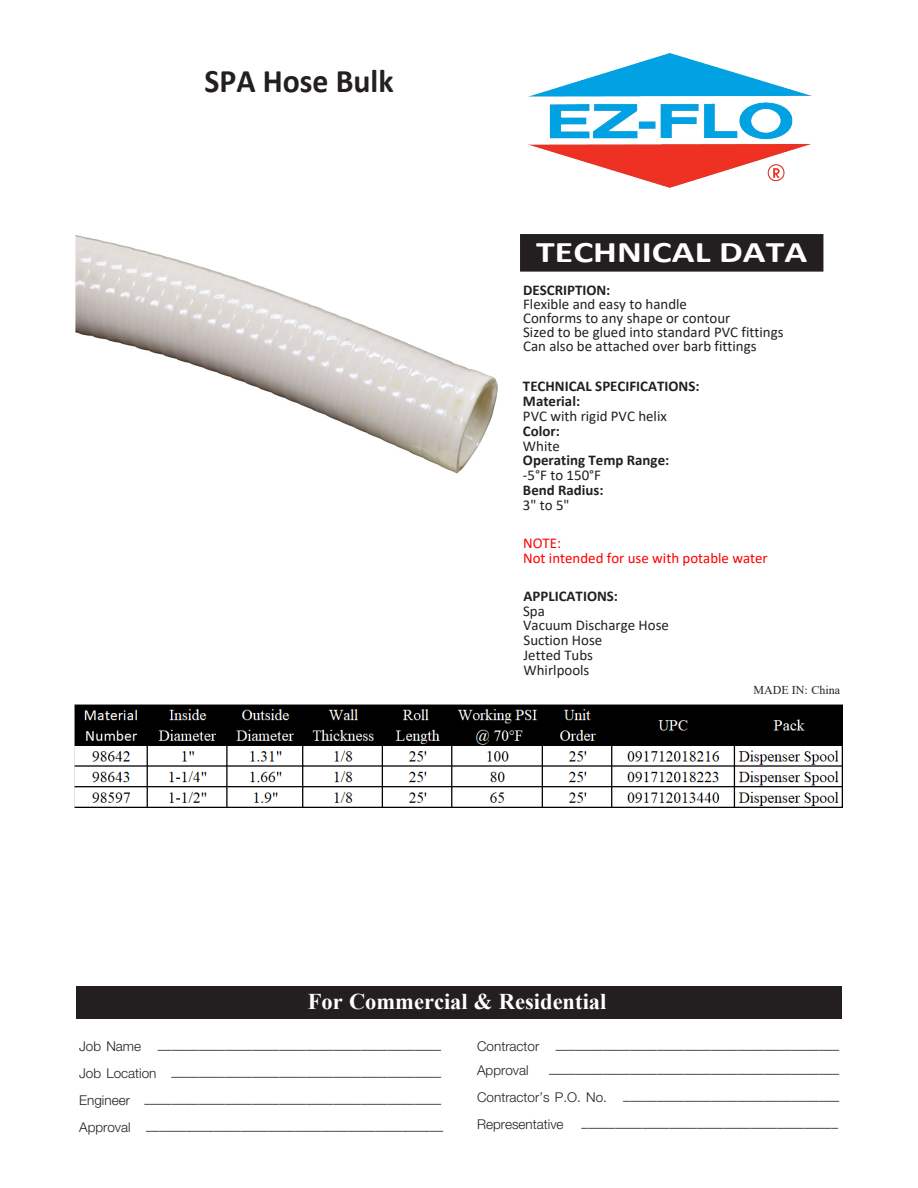
<style>
.page{position:relative;width:918px;height:1188px;background:#fff}
.page>*{position:absolute;margin:0;border:0;box-sizing:border-box;transform-origin:0 0}
.t1{font:700 33px "Calibri";color:#231f20;scale:.96 1}
.t2{font:700 30px "Calibri";color:#fff;scale:1.26 1}
.t3{font:700 22.5px "Times New Roman";color:#fff}
.t4{font:14.85px/14.9px "Calibri";color:#231f20}
.t5{font:700 14.85px/14.9px "Calibri";color:#231f20}
.t6{font:14.85px/14.9px "Calibri";color:#f00}
.t7{font:700 14.85px "Calibri";color:#231f20}
.t8{font:300 13.5px/27.3px "Helvetica Neue LT Std";color:#231f20}
.t9{font:12px "Times New Roman";color:#231f20}
.s1{font-style:inherit}
.s2{font-weight:400}
</style>
<div class="page">
<div style="left:520px;top:234px;width:303px;height:37px;background:#231f20"></div>
<img style="left:528px;top:54px;width:284px;height:134px">
<div style="left:76px;top:987px;width:765px;height:32px;background:#231f20"></div>
<img style="left:76px;top:235px;width:422px;height:239px">
<img style="left:74px;top:704px;width:768px;height:103px">
<h1 class="t1" style="left:204px;top:58px;width:199px">SPA Hose Bulk</h1>
<h2 class="t2" style="left:536px;top:233px;width:217px">TECHNICAL DATA</h2>
<p class="t5" style="left:523px;top:283px;width:89px">DESCRIPTION:</p>
<p class="t4" style="left:523px;top:297px;width:262px;line-height:14px">Flexible and easy to handle<br>Conforms to any shape or contour<br>Sized to be glued into standard PVC fittings Can also be attached over barb fittings</p>
<p class="t5" style="left:523px;top:379px;width:178px">TECHNICAL SPECIFICATIONS:<br>Material<span class="s1">:<br></span><span class="s2">PVC with rigid PVC helix<br></span>Color<span class="s1">:<br></span><span class="s2">White<br></span>Operating Temp Range<span class="s1">:<br></span><span class="s2">-5°F to 150°F</span></p>
<p class="t7" style="left:523px;top:480px;width:82px">Bend Radius:</p>
<p class="t4" style="left:523px;top:497px;width:48px">3" to 5"</p>
<p class="t6" style="left:523px;top:535px;width:246px">NOTE:<br>Not intended for use with potable water</p>
<p class="t5" style="left:524px;top:588px;width:96px">APPLICATIONS:</p>
<p class="t4" style="left:523px;top:603px;width:147px">Spa<br>Vacuum Discharge Hose<br>Suction Hose<br>Jetted Tubs<br>Whirlpools</p>
<p class="t9" style="left:754px;top:681px;width:88px">MADE IN: China</p>
<h3 class="t3" style="left:308px;top:985px;width:300px">For Commercial &amp; Residential</h3>
<p class="t8" style="left:79px;top:1035px;width:365px">Job Name –––––––––––––––––––––––––––––––––––––––––– Job Location –––––––––––––––––––––––––––––––––––––––– Engineer –––––––––––––––––––––––––––––––––––––––––––– Approval ––––––––––––––––––––––––––––––––––––––––––––</p>
<p class="t8" style="left:477px;top:1038px;width:364px;line-height:21.3px">Contractor ––––––––––––––––––––––––––––––––––––––––––<br>Approval</p>
<p class="t8" style="left:477px;top:1059px;width:364px;text-align:right">–––––––––––––––––––––––––––––––––––––––––––<br>Contractor’s P.O. No. ––––––––––––––––––––––––––––––––</p>
<p class="t8" style="left:477px;top:1110px;width:88px">Representative</p>
<p class="t8" style="left:582px;top:1113px;width:258px">––––––––––––––––––––––––––––––––––––––</p>
</div>
